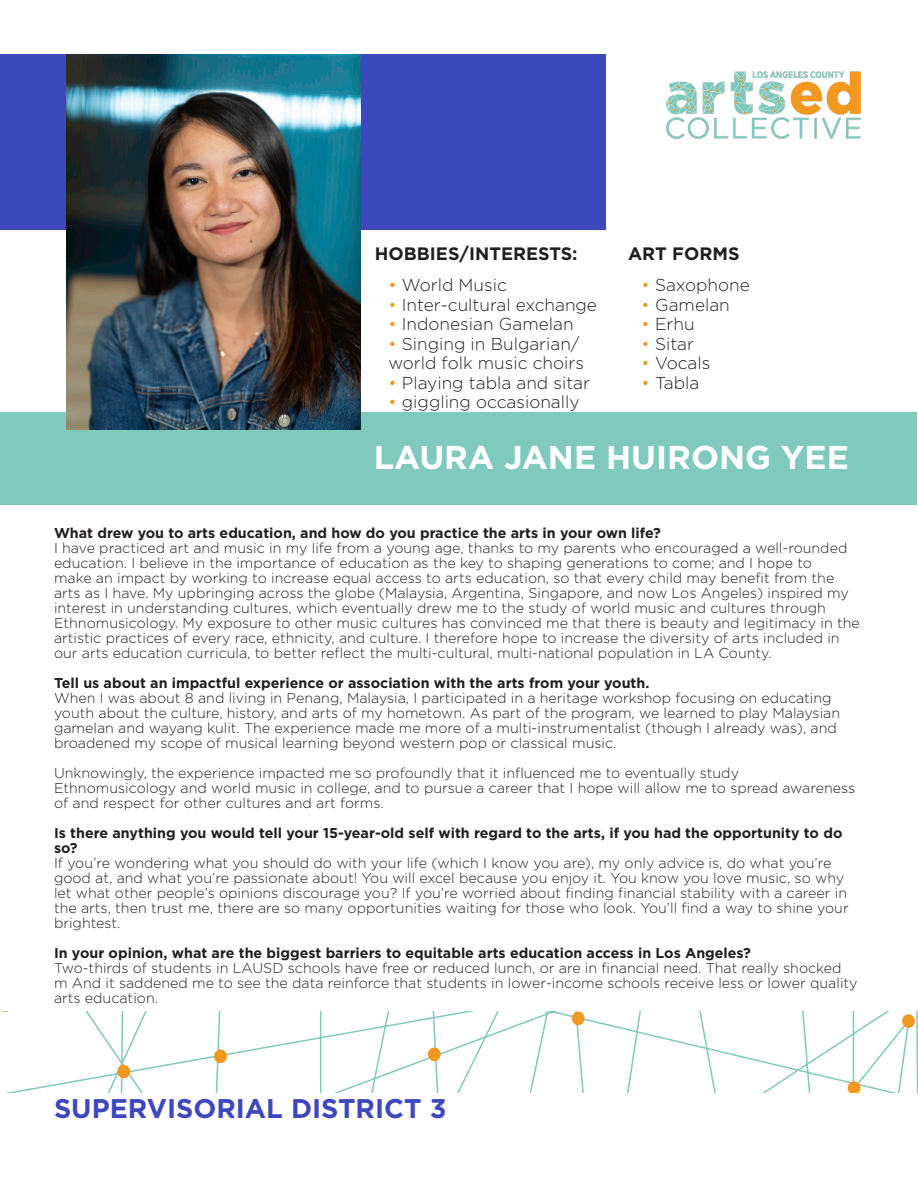
<style>
.page{position:relative;width:918px;height:1188px;background:#fff}
.page>*{position:absolute;margin:0;border:0;box-sizing:border-box;transform-origin:0 0}
.t1{font:700 33px "Gotham";color:#fff}
.t2{font:700 27px "Gotham";color:#3e48bd}
.Colored_Bullets{font:700 18px "Gotham";color:#231f20}
.t3{font:300 17.25px/19.5px "Gotham";color:#231f20}
.t4{font:300 14.25px/15px "Gotham";color:#231f20}
.t5{font:700 14.25px/15px "Gotham";color:#231f20}
.s1{color:#f3981e}
</style>
<div class="page">
<div style="left:0;top:54px;width:606px;height:176px;background:#3e48bd"></div>
<div style="left:1px;top:412px;width:916px;height:93px;background:#7fc9bd"></div>
<img style="left:66px;top:54px;width:294px;height:376px">
<img style="left:666px;top:71px;width:195px;height:68px">
<svg style="left:5px;top:1012px;width:913px;height:81px"></svg>
<svg style="left:109px;top:1012px;width:17px;height:81px"></svg>
<hr style="left:320px;top:1012px;width:1px;height:81px;background:#7fc9bd">
<hr style="left:853px;top:1012px;width:1px;height:81px;background:#7fc9bd">
<div style="left:902px;top:1014px;width:13px;height:14px;background:#f3981e;border-radius:50%"></div>
<div style="left:572px;top:1012px;width:13px;height:13px;background:#f3981e;border-radius:50%"></div>
<div style="left:428px;top:1048px;width:13px;height:13px;background:#f3981e;border-radius:50%"></div>
<div style="left:117px;top:1065px;width:13px;height:13px;background:#f3981e;border-radius:50%"></div>
<div style="left:214px;top:1050px;width:13px;height:13px;background:#f3981e;border-radius:50%"></div>
<svg style="left:848px;top:1081px;width:13px;height:12px"></svg>
<p class="Colored_Bullets" style="left:375px;top:243px;width:204px">HOBBIES/INTERESTS:</p>
<p class="Colored_Bullets" style="left:628px;top:243px;width:113px">ART FORMS</p>
<p class="t3" style="left:388px;top:275px;width:120px"><span class="s1">•</span> World Music</p>
<p class="t3" style="left:388px;top:295px;width:210px"><span class="s1">•</span> Inter-cultural exchange</p>
<p class="t3" style="left:388px;top:314px;width:187px"><span class="s1">•</span> Indonesian Gamelan</p>
<p class="t3" style="left:388px;top:334px;width:197px"><span class="s1">•</span> Singing in Bulgarian/ world folk music choirs</p>
<p class="t3" style="left:388px;top:373px;width:203px"><span class="s1">•</span> Playing tabla and sitar</p>
<p class="t3" style="left:388px;top:392px;width:193px"><span class="s1">•</span> giggling occasionally</p>
<p class="t3" style="left:642px;top:275px;width:110px"><span class="s1">•</span> Saxophone</p>
<p class="t3" style="left:642px;top:295px;width:90px"><span class="s1">•</span> Gamelan</p>
<p class="t3" style="left:642px;top:314px;width:55px"><span class="s1">•</span> Erhu</p>
<p class="t3" style="left:642px;top:334px;width:54px"><span class="s1">•</span> Sitar</p>
<p class="t3" style="left:642px;top:353px;width:70px"><span class="s1">•</span> Vocals</p>
<p class="t3" style="left:642px;top:373px;width:59px"><span class="s1">•</span> Tabla</p>
<p class="t1" style="left:374px;top:438px;width:477px">LAURA JANE HUIRONG YEE</p>
<p class="t5" style="left:54px;top:525px;width:609px">What drew you to arts education, and how do you practice the arts in your own life?</p>
<p class="t4" style="left:54px;top:540px;width:807px">I have practiced art and music in my life from a young age, thanks to my parents who encouraged a well-rounded education. I believe in the importance of education as the key to shaping generations to come; and I hope to<br>make an impact by working to increase equal access to arts education, so that every child may benefit from the arts as I have. My upbringing across the globe (Malaysia, Argentina, Singapore, and now Los Angeles) inspired my interest in understanding cultures, which eventually drew me to the study of world music and cultures through Ethnomusicology. My exposure to other music cultures has convinced me that there is beauty and legitimacy in the artistic practices of every race, ethnicity, and culture. I therefore hope to increase the diversity of arts included in our arts education curricula, to better reflect the multi-cultural, multi-national population in LA County.</p>
<p class="t5" style="left:54px;top:675px;width:597px">Tell us about an impactful experience or association with the arts from your youth.</p>
<p class="t4" style="left:54px;top:690px;width:788px">When I was about 8 and living in Penang, Malaysia, I participated in a heritage workshop focusing on educating youth about the culture, history, and arts of my hometown. As part of the program, we learned to play Malaysian gamelan and wayang kulit. The experience made me more of a multi-instrumentalist (though I already was), and broadened my scope of musical learning beyond western pop or classical music.</p>
<p class="t4" style="left:54px;top:765px;width:687px">Unknowingly, the experience impacted me so profoundly that it influenced me to eventually study</p>
<p class="t4" style="left:54px;top:780px;width:803px">Ethnomusicology and world music in college, and to pursue a career that I hope will allow me to spread awareness of and respect for other cultures and art forms.</p>
<p class="t5" style="left:54px;top:825px;width:790px">Is there anything you would tell your 15-year-old self with regard to the arts, if you had the opportunity to do so?</p>
<p class="t4" style="left:54px;top:855px;width:796px">If you’re wondering what you should do with your life (which I know you are), my only advice is, do what you’re good at, and what you’re passionate about! You will excel because you enjoy it. You know you love music, so why let what other people’s opinions discourage you? If you’re worried about finding financial stability with a career in the arts, then trust me, there are so many opportunities waiting for those who look. You’ll find a way to shine your brightest.</p>
<p class="t5" style="left:54px;top:945px;width:699px">In your opinion, what are the biggest barriers to equitable arts education access in Los Angeles?</p>
<p class="t4" style="left:54px;top:960px;width:805px">Two-thirds of students in LAUSD schools have free or reduced lunch, or are in financial need. That really shocked m And it saddened me to see the data reinforce that students in lower-income schools receive less or lower quality arts education.</p>
<p class="t2" style="left:54px;top:1093px;width:394px">SUPERVISORIAL DISTRICT 3</p>
</div>
